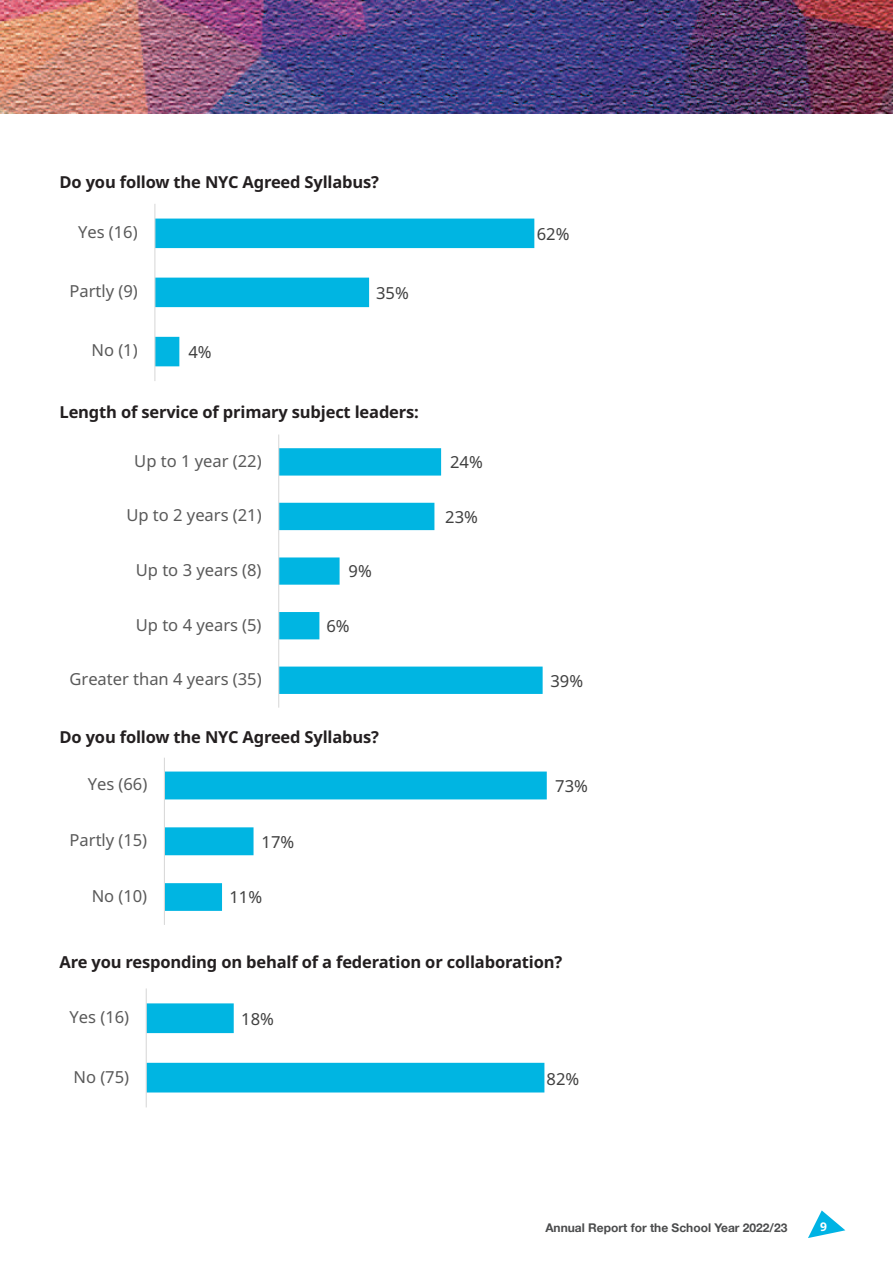
<style>
.page{position:relative;width:893px;height:1263px;background:#fff}
.page>*{position:absolute;margin:0;border:0;box-sizing:border-box;transform-origin:0 0}
.Sub_heading_2{font:700 16.5px "Noto Sans";letter-spacing:-.01em;color:#231f20}
.t1{font:16.5px "Noto Sans";color:#595959}
.t2{font:16.5px "Noto Sans";letter-spacing:.005em;color:#404040}
.t3{font:700 12px "Helvetica Neue";color:#4b4c4d}
.t4{font:700 12px "Noto Sans";color:#fff}
</style>
<div class="page">
<svg style="left:808px;top:1210px;width:37px;height:28px"></svg>
<img style="left:0;top:0;width:893px;height:114px">
<svg style="left:155px;top:219px;width:379px;height:147px"></svg>
<hr style="left:154px;top:204px;width:1px;height:177px;background:#d9d9d9">
<svg style="left:279px;top:448px;width:264px;height:246px"></svg>
<hr style="left:278px;top:434px;width:1px;height:274px;background:#d9d9d9">
<svg style="left:165px;top:771px;width:382px;height:140px"></svg>
<hr style="left:164px;top:758px;width:1px;height:167px;background:#d9d9d9">
<svg style="left:147px;top:1003px;width:397px;height:89px"></svg>
<hr style="left:146px;top:988px;width:1px;height:119px;background:#d9d9d9">
<p class="Sub_heading_2" style="left:60px;top:172px;width:321px">Do you follow the NYC Agreed Syllabus?</p>
<p class="t1" style="left:78px;top:223px;width:61px">Yes (16)</p>
<p class="t1" style="left:69px;top:282px;width:70px">Partly (9)</p>
<p class="t1" style="left:92px;top:341px;width:48px">No (1)</p>
<p class="t2" style="left:188px;top:343px;width:25px">4%</p>
<p class="t2" style="left:376px;top:283px;width:34px">35%</p>
<p class="Sub_heading_2" style="left:60px;top:402px;width:361px">Length of service of primary subject leaders:</p>
<p class="t1" style="left:134px;top:451px;width:129px">Up to 1 year (22)</p>
<p class="t1" style="left:126px;top:506px;width:137px">Up to 2 years (21)</p>
<p class="t1" style="left:136px;top:561px;width:127px">Up to 3 years (8)</p>
<p class="t1" style="left:136px;top:615px;width:127px">Up to 4 years (5)</p>
<p class="t1" style="left:69px;top:670px;width:194px">Greater than 4 years (35)</p>
<p class="t2" style="left:349px;top:562px;width:25px">9%</p>
<p class="t2" style="left:326px;top:617px;width:25px">6%</p>
<p class="Sub_heading_2" style="left:60px;top:727px;width:321px">Do you follow the NYC Agreed Syllabus?</p>
<p class="t1" style="left:88px;top:775px;width:61px">Yes (66)</p>
<p class="t1" style="left:70px;top:831px;width:79px">Partly (15)</p>
<p class="t1" style="left:92px;top:887px;width:57px">No (10)</p>
<p class="t2" style="left:262px;top:832px;width:34px">17%</p>
<p class="t2" style="left:229px;top:888px;width:34px">11%</p>
<p class="t2" style="left:450px;top:453px;width:34px">24%</p>
<p class="t2" style="left:445px;top:507px;width:34px">23%</p>
<p class="t2" style="left:537px;top:224px;width:34px">62%</p>
<p class="t2" style="left:550px;top:671px;width:34px">39%</p>
<p class="t2" style="left:555px;top:776px;width:34px">73%</p>
<p class="Sub_heading_2" style="left:60px;top:953px;width:504px">Are you responding on behalf of a federation or collaboration?</p>
<p class="t1" style="left:70px;top:1008px;width:61px">Yes (16)</p>
<p class="t1" style="left:74px;top:1067px;width:57px">No (75)</p>
<p class="t2" style="left:241px;top:1009px;width:34px">18%</p>
<p class="t2" style="left:546px;top:1069px;width:34px">82%</p>
<p class="t3" style="left:545px;top:1218px;width:244px">Annual Report for the School Year 2022/23</p>
<p class="t4" style="left:820px;top:1219px;width:8px">9</p>
</div>
